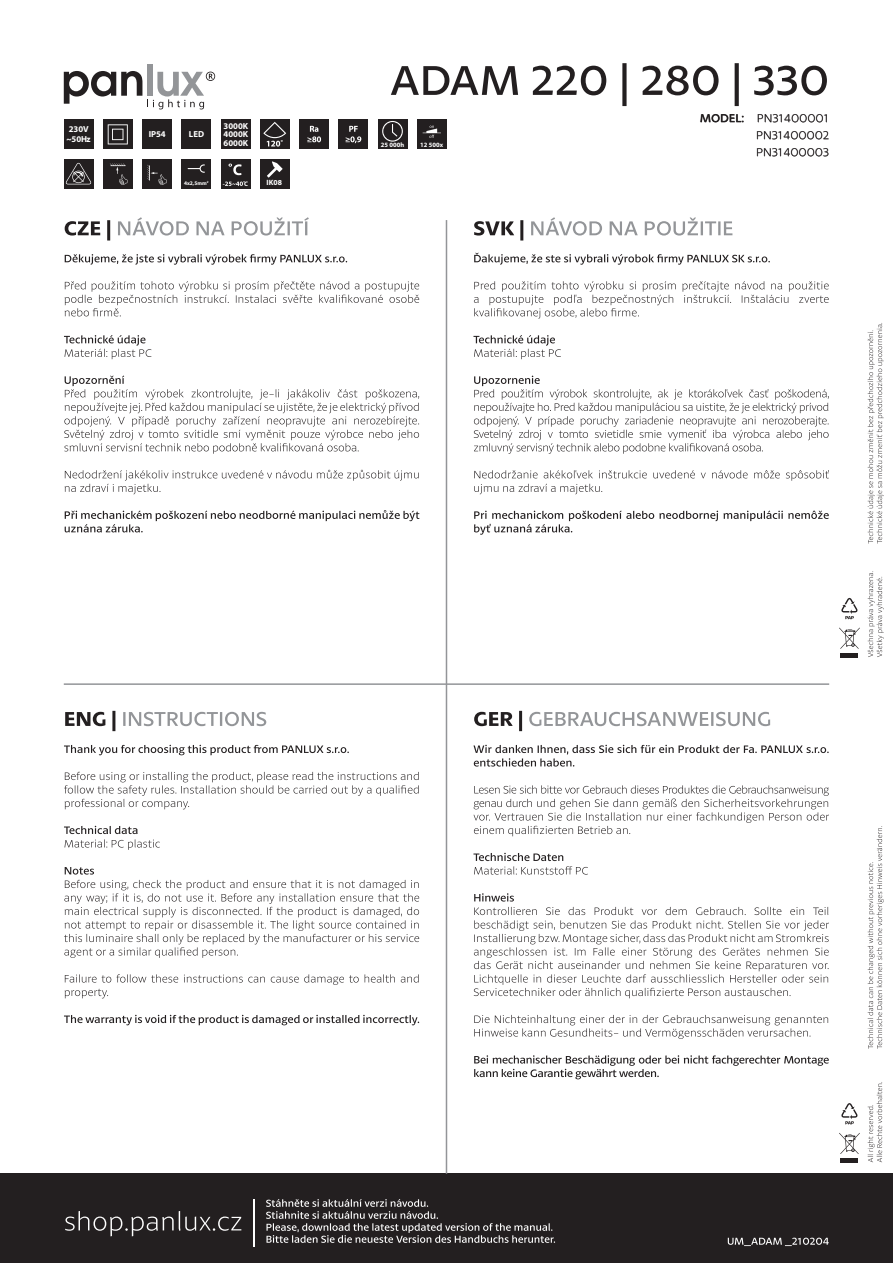
<style>
.page{position:relative;width:893px;height:1263px;background:#fff}
.page>*{position:absolute;margin:0;border:0;box-sizing:border-box;transform-origin:0 0}
.t1{font:300 12px/17px "Petala Pro";color:#231f20;text-align:justify}
.t2{font:700 8.7px/8.1px "Myriad Pro";color:#fff}
.t3{font:700 7.65px "Myriad Pro";color:#fff}
.t4{font:700 6.6px "Myriad Pro";color:#fff}
.t5{font:700 5.4px "Myriad Pro";color:#fff}
.s1{font-weight:400}
</style>
<div class="page">
<div style="left:0;top:1174px;width:893px;height:89px;background:#231f20"></div>
<svg style="left:391px;top:63px;width:436px;height:43px"></svg>
<svg style="left:757px;top:148px;width:71px;height:9px"></svg>
<svg style="left:757px;top:131px;width:72px;height:9px"></svg>
<svg style="left:758px;top:114px;width:69px;height:9px"></svg>
<svg style="left:700px;top:114px;width:44px;height:8px"></svg>
<hr style="left:64px;top:683px;width:765px;height:2px;background:#939598">
<hr style="left:446px;top:220px;width:1px;height:954px;background:#939598">
<svg style="left:65px;top:510px;width:354px;height:22px"></svg>
<svg style="left:65px;top:470px;width:354px;height:24px"></svg>
<svg style="left:64px;top:375px;width:355px;height:79px"></svg>
<svg style="left:64px;top:335px;width:87px;height:24px"></svg>
<svg style="left:65px;top:281px;width:354px;height:35px"></svg>
<svg style="left:65px;top:254px;width:282px;height:11px"></svg>
<svg style="left:118px;top:217px;width:191px;height:19px"></svg>
<svg style="left:65px;top:220px;width:45px;height:20px"></svg>
<svg style="left:64px;top:1015px;width:355px;height:10px"></svg>
<svg style="left:65px;top:974px;width:354px;height:24px"></svg>
<svg style="left:64px;top:880px;width:355px;height:78px"></svg>
<svg style="left:65px;top:867px;width:29px;height:7px"></svg>
<svg style="left:64px;top:826px;width:96px;height:24px"></svg>
<svg style="left:64px;top:772px;width:355px;height:37px"></svg>
<svg style="left:64px;top:745px;width:285px;height:10px"></svg>
<svg style="left:123px;top:712px;width:143px;height:14px"></svg>
<svg style="left:65px;top:711px;width:50px;height:20px"></svg>
<svg style="left:474px;top:1055px;width:355px;height:24px"></svg>
<svg style="left:474px;top:1015px;width:354px;height:24px"></svg>
<svg style="left:474px;top:907px;width:355px;height:91px"></svg>
<svg style="left:474px;top:893px;width:40px;height:8px"></svg>
<svg style="left:473px;top:853px;width:115px;height:21px"></svg>
<svg style="left:474px;top:785px;width:355px;height:51px"></svg>
<svg style="left:473px;top:745px;width:356px;height:21px"></svg>
<svg style="left:529px;top:712px;width:241px;height:14px"></svg>
<svg style="left:474px;top:711px;width:48px;height:20px"></svg>
<svg style="left:474px;top:510px;width:355px;height:25px"></svg>
<svg style="left:474px;top:470px;width:355px;height:24px"></svg>
<svg style="left:474px;top:376px;width:355px;height:78px"></svg>
<svg style="left:473px;top:335px;width:88px;height:24px"></svg>
<svg style="left:474px;top:281px;width:355px;height:38px"></svg>
<svg style="left:474px;top:253px;width:296px;height:12px"></svg>
<svg style="left:531px;top:217px;width:201px;height:19px"></svg>
<svg style="left:474px;top:220px;width:49px;height:20px"></svg>
<svg style="left:841px;top:1103px;width:17px;height:21px"></svg>
<svg style="left:839px;top:1133px;width:21px;height:21px"></svg>
<hr style="left:841px;top:1158px;width:17px;height:4px;background:#231f20">
<svg style="left:841px;top:598px;width:17px;height:21px"></svg>
<svg style="left:839px;top:628px;width:21px;height:21px"></svg>
<hr style="left:841px;top:653px;width:17px;height:4px;background:#231f20">
<svg style="left:868px;top:323px;width:16px;height:221px"></svg>
<svg style="left:868px;top:826px;width:16px;height:223px"></svg>
<svg style="left:868px;top:571px;width:16px;height:86px"></svg>
<svg style="left:868px;top:1082px;width:14px;height:80px"></svg>
<svg style="left:65px;top:1211px;width:176px;height:25px"></svg>
<svg style="left:728px;top:1237px;width:101px;height:9px"></svg>
<svg style="left:266px;top:1199px;width:289px;height:44px"></svg>
<hr style="left:253px;top:1199px;width:2px;height:47px;background:#fff">
<div style="left:147px;top:64px;width:6px;height:32px;background:#939598"></div>
<svg style="left:64px;top:71px;width:151px;height:38px"></svg>
<div style="left:64px;top:120px;width:29px;height:29px;background:#231f20"></div>
<div style="left:299px;top:120px;width:30px;height:29px;background:#231f20"></div>
<svg style="left:307px;top:126px;width:14px;height:16px"></svg>
<div style="left:339px;top:120px;width:29px;height:29px;background:#231f20"></div>
<svg style="left:346px;top:126px;width:15px;height:17px"></svg>
<div style="left:417px;top:120px;width:29px;height:29px;background:#231f20"></div>
<svg style="left:423px;top:126px;width:18px;height:12px"></svg>
<div style="left:142px;top:120px;width:30px;height:29px;background:#231f20"></div>
<div style="left:182px;top:120px;width:29px;height:29px;background:#231f20"></div>
<div style="left:260px;top:120px;width:29px;height:29px;background:#231f20"></div>
<svg style="left:263px;top:122px;width:23px;height:25px"></svg>
<div style="left:221px;top:159px;width:29px;height:29px;background:#231f20"></div>
<svg style="left:228px;top:164px;width:14px;height:11px"></svg>
<svg style="left:225px;top:181px;width:20px;height:5px"></svg>
<div style="left:221px;top:120px;width:29px;height:29px;background:#231f20"></div>
<div style="left:378px;top:120px;width:29px;height:29px;background:#231f20"></div>
<svg style="left:382px;top:121px;width:21px;height:21px"></svg>
<div style="left:142px;top:159px;width:30px;height:29px;background:#231f20"></div>
<svg style="left:147px;top:165px;width:20px;height:20px"></svg>
<div style="left:103px;top:159px;width:29px;height:29px;background:#231f20"></div>
<svg style="left:110px;top:163px;width:17px;height:22px"></svg>
<div style="left:103px;top:120px;width:29px;height:29px;background:#231f20"></div>
<svg style="left:108px;top:124px;width:20px;height:20px"></svg>
<div style="left:64px;top:159px;width:29px;height:29px;background:#231f20"></div>
<svg style="left:66px;top:163px;width:25px;height:21px"></svg>
<div style="left:182px;top:159px;width:29px;height:29px;background:#231f20"></div>
<svg style="left:188px;top:164px;width:17px;height:9px"></svg>
<div style="left:260px;top:159px;width:29px;height:29px;background:#231f20"></div>
<svg style="left:267px;top:161px;width:16px;height:17px"></svg>
<p class="t2" style="left:66px;top:123px;width:26px;line-height:10.5px">230V ~50Hz</p>
<p class="t2" style="left:149px;top:130px;width:19px">IP54</p>
<p class="t2" style="left:189px;top:130px;width:17px">LED</p>
<p class="t2" style="left:224px;top:122px;width:26px;text-align:justify">3000K 4000K 6000K</p>
<p class="t5" style="left:184px;top:179px;width:26px">4x2,5mm<sup>2</sup></p>
<p class="t3" style="left:267px;top:178px;width:17px">IK08</p>
<p class="t4" style="left:223px;top:179px;width:4px">-</p>
<p class="t4" style="left:244px;top:179px;width:5px">C</p>
<p class="t4" style="left:381px;top:141px;width:25px">25 000h</p>
<p class="t4" style="left:420px;top:141px;width:24px">12 500x</p>
<p class="t1" style="left:756px;top:110px;width:75px;text-indent:-56px"><span class="s1">MODEL:</span> PN31400001<br>PN31400002<br>PN31400003</p>
</div>
